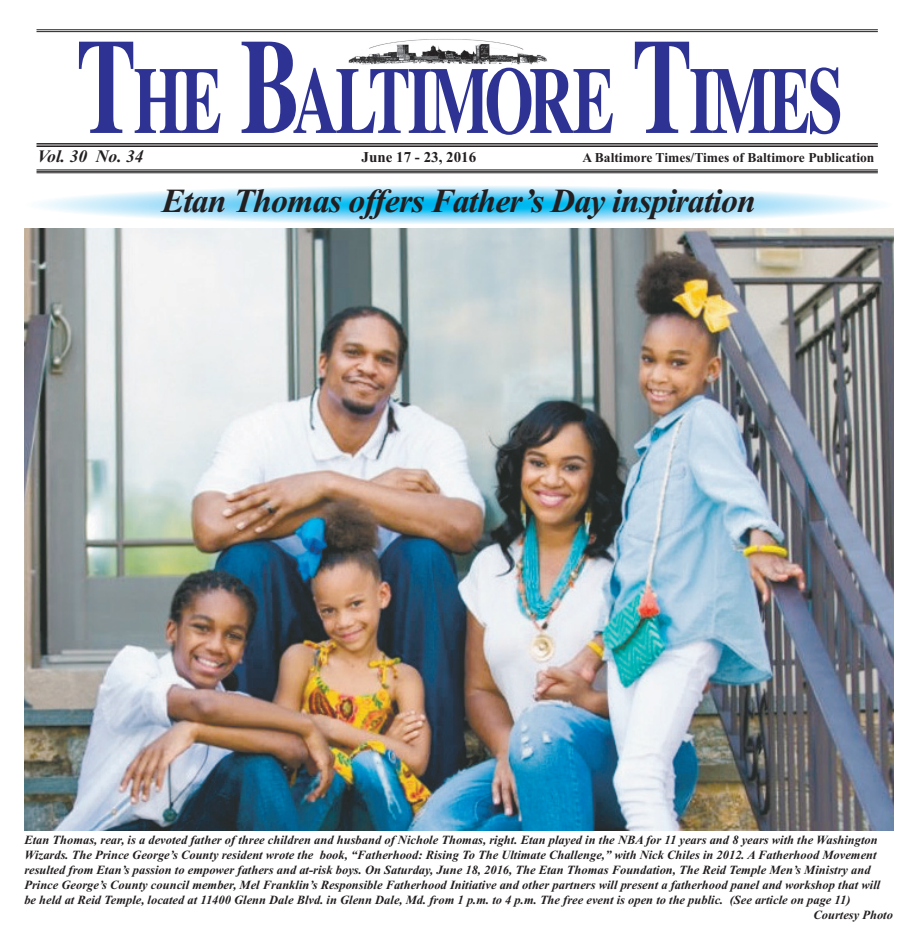
<style>
.page{position:relative;width:917px;height:947px;background:#fff}
.page>*{position:absolute;margin:0;border:0;box-sizing:border-box;transform-origin:0 0}
.t1{font:94.5px "Times Bold+T42+YFMQEM";letter-spacing:-.04em;color:#2e3393;scale:.67 1}
.t2{font:italic 700 33.75px "Times New Roman";letter-spacing:-.025em;color:#231f20}
.t3{font:italic 700 17.5px "Times New Roman";color:#231f20}
.t4{font:16.88px "Times New Roman PS Bold MT+T42+TXGSJD";color:#231f20}
.t5{font:15.75px "Times New Roman PS Bold Italic MT+T42+UBVHPU";color:#231f20}
.t6{font:700 15px "Times New Roman";color:#231f20}
.t7{font:13.5px "Times New Roman PS Bold MT+T42+TXGSJD";color:#231f20}
.t8{font:italic 700 12.5px "Times New Roman";color:#231f20}
.s1{font-size:135px}
</style>
<div class="page">
<hr style="left:36px;top:30px;width:841px;height:1px;background:#231f20">
<hr style="left:36px;top:31px;width:841px;height:1px;background:#231f20">
<hr style="left:36px;top:170px;width:841px;height:1px;background:#231f20">
<hr style="left:36px;top:171px;width:841px;height:1px;background:#231f20">
<hr style="left:36px;top:173px;width:841px;height:1px;background:#231f20">
<hr style="left:36px;top:143px;width:841px;height:1px;background:#231f20">
<hr style="left:36px;top:145px;width:841px;height:1px;background:#231f20">
<hr style="left:36px;top:146px;width:841px;height:1px;background:#231f20">
<img style="left:348px;top:39px;width:199px;height:26px">
<img style="left:24px;top:229px;width:868px;height:601px">
<svg style="left:39px;top:186px;width:841px;height:37px"></svg>
<p class="t1" style="left:77px;top:68px;width:1144px"><span class="s1">T</span>HE <span class="s1">B</span>ALTIMORE <span class="s1">T</span>IMES</p>
<p class="t5" style="left:36px;top:146px;width:89px">Vol. 25 No. 7</p>
<p class="t3" style="left:38px;top:150px;width:107px">Vol. 30 No. 34</p>
<p class="t4" style="left:349px;top:151px;width:152px">December 3 - 9, 2010</p>
<p class="t6" style="left:361px;top:148px;width:116px">June 17 - 23, 2016</p>
<p class="t7" style="left:582px;top:153px;width:293px">A Baltimore Times/Times of Baltimore Publication</p>
<p class="t2" style="left:162px;top:189px;width:595px">Etan Thomas offers Father’s Day inspiration</p>
<p class="t8" style="left:24px;top:835px;width:854px">Etan Thomas, rear, is a devoted father of three children and husband of Nichole Thomas, right. Etan played in the NBA for 11 years and 8 years with the Washington</p>
<p class="t8" style="left:24px;top:850px;width:853px">Wizards. The Prince George’s County resident wrote the book, “Fatherhood: Rising To The Ultimate Challenge,” with Nick Chiles in 2012. A Fatherhood Movement</p>
<p class="t8" style="left:24px;top:865px;width:847px">resulted from Etan’s passion to empower fathers and at-risk boys. On Saturday, June 18, 2016, The Etan Thomas Foundation, The Reid Temple Men’s Ministry and</p>
<p class="t8" style="left:24px;top:880px;width:857px">Prince George’s County council member, Mel Franklin’s Responsible Fatherhood Initiative and other partners will present a fatherhood panel and workshop that will</p>
<p class="t8" style="left:24px;top:895px;width:827px">be held at Reid Temple, located at 11400 Glenn Dale Blvd. in Glenn Dale, Md. from 1 p.m. to 4 p.m. The free event is open to the public. (See article on page 11)</p>
<p class="t8" style="left:813px;top:910px;width:81px">Courtesy Photo</p>
</div>
